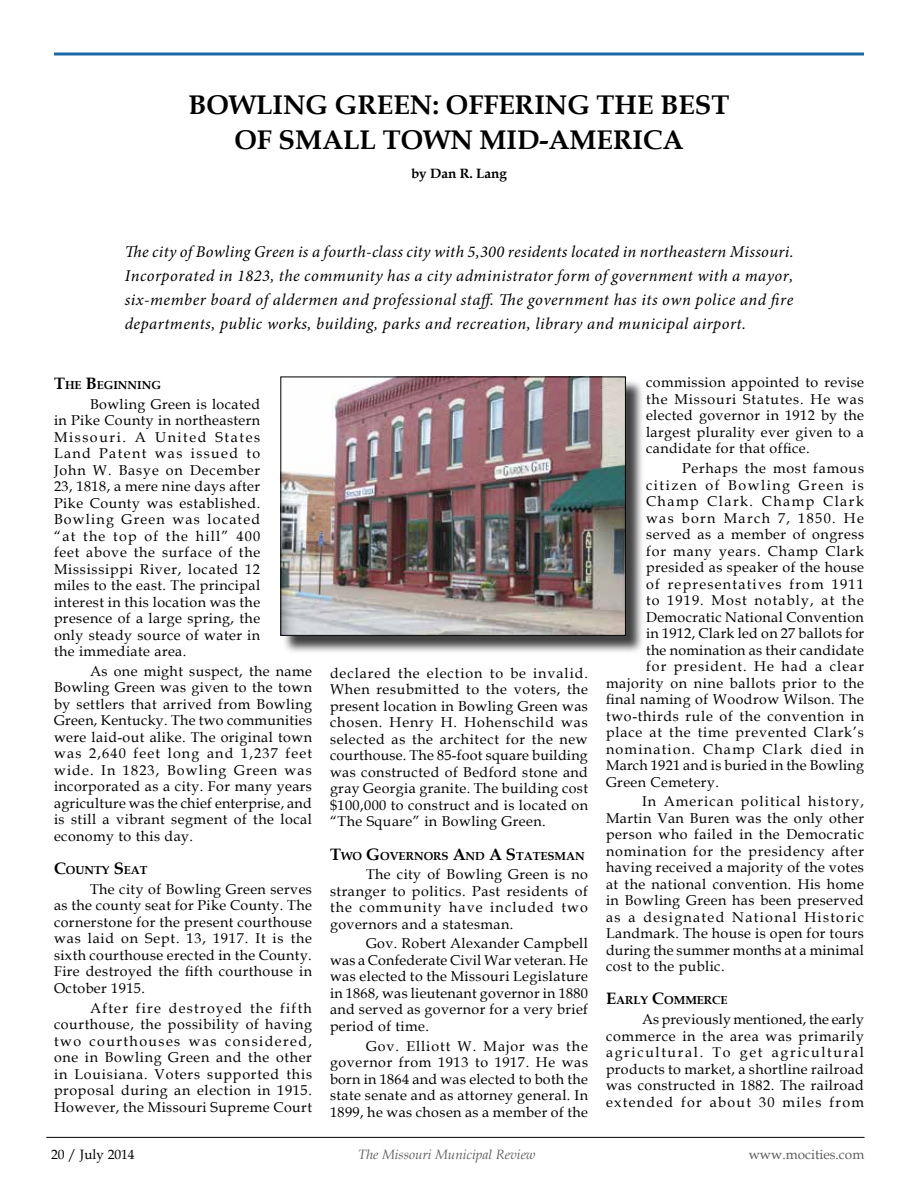
<style>
.page{position:relative;width:918px;height:1188px;background:#fff}
.page>*{position:absolute;margin:0;border:0;box-sizing:border-box;transform-origin:0 0}
.t1{font:700 27px/34.5px "Book Antiqua";color:#000;text-align:center}
.t2{font:italic 16.5px/24px "Minion Pro";letter-spacing:.03em;color:#000;text-align:justify}
.t3{font:14.25px/16.5px "Book Antiqua";letter-spacing:.03em;color:#000;text-align:justify}
.t4{font:14.25px "Book Antiqua";letter-spacing:.09em;color:#000}
.t5{font:14.25px "Book Antiqua";letter-spacing:.105em;color:#000}
.t6{font:14.25px "Book Antiqua";letter-spacing:.05em;color:#000}
.t7{font:14.25px "Book Antiqua";letter-spacing:.06em;color:#000}
.t8{font:14.25px "Book Antiqua";letter-spacing:.08em;color:#000}
.t9{font:14.25px "Book Antiqua";letter-spacing:.075em;color:#000}
.t10{font:14.25px "Book Antiqua";letter-spacing:.065em;color:#000}
.t11{font:14.25px "Book Antiqua";letter-spacing:.095em;color:#000}
.t12{font:14.25px "Book Antiqua";letter-spacing:.055em;color:#000}
.t13{font:italic 13.5px "Book Antiqua";color:#5e5e5f}
.t14{font:13.5px "Book Antiqua";color:#5e5e5f}
.t15{font:13.5px "Book Antiqua";color:#000}
.t16{font:700 13.5px "Book Antiqua";color:#000}
.t17{font:700 11.55px "Book Antiqua";color:#000}
.s1{font-size:16.5px}
</style>
<div class="page">
<hr style="left:46px;top:1137px;width:819px;height:1px;background:#000">
<svg style="left:54px;top:52px;width:810px;height:4px;background:#538ebc"></svg>
<div style="left:283px;top:379px;width:361px;height:276px;background:#000;opacity:.75"></div>
<img style="left:282px;top:379px;width:342px;height:255px">
<div style="left:280px;top:377px;width:346px;height:259px;border:1px solid #000"></div>
<h1 class="t1" style="left:189px;top:88px;width:542px">BOWLING GREEN: OFFERING THE BEST<br>OF SMALL TOWN MID-AMERICA</h1>
<p class="t16" style="left:411px;top:164px;width:97px">by Dan R. Lang</p>
<p class="t2" style="left:125px;top:240px;width:670px">The city of Bowling Green is a fourth-class city with 5,300 residents located in northeastern Missouri.<br>Incorporated in 1823, the community has a city administrator form of government with a mayor, six-member board of aldermen and professional staff. The government has its own police and fire departments, public works, building, parks and recreation, library and municipal airport.</p>
<p class="t17" style="left:54px;top:377px;width:107px"><span class="s1">T</span>HE <span class="s1">B</span>EGINNING</p>
<p class="t3" style="left:54px;top:395px;width:208px;text-indent:36px">Bowling Green is located in Pike County in northeastern Missouri. A United States Land Patent was issued to John W. Basye on December 23, 1818, a mere nine days after Pike County was established.<br>Bowling Green was located “at the top of the hill” 400 feet above the surface of the Mississippi River, located 12 miles to the east. The principal interest in this location was the presence of a large spring, the only steady source of water in the immediate area.</p>
<p class="t3" style="left:54px;top:662px;width:260px;text-indent:36px">As one might suspect, the name Bowling Green was given to the town by settlers that arrived from Bowling Green, Kentucky. The two communities were laid-out alike. The original town was 2,640 feet long and 1,237 feet wide. In 1823, Bowling Green was incorporated as a city. For many years agriculture was the chief enterprise, and is still a vibrant segment of the local economy to this day.</p>
<p class="t17" style="left:54px;top:862px;width:86px"><span class="s1">C</span>OUNTY <span class="s1">S</span>EAT</p>
<p class="t3" style="left:54px;top:880px;width:260px;text-indent:36px">The city of Bowling Green serves as the county seat for Pike County. The cornerstone for the present courthouse was laid on Sept. 13, 1917. It is the sixth courthouse erected in the County.<br>Fire destroyed the fifth courthouse in October 1915.</p>
<p class="t3" style="left:54px;top:999px;width:260px;text-indent:36px">After fire destroyed the fifth courthouse, the possibility of having two courthouses was considered, one in Bowling Green and the other in Louisiana. Voters supported this proposal during an election in 1915.<br>However, the Missouri Supreme Court</p>
<p class="t3" style="left:330px;top:664px;width:260px">declared the election to be invalid.<br>When resubmitted to the voters, the present location in Bowling Green was chosen. Henry H. Hohenschild was selected as the architect for the new courthouse. The 85-foot square building was constructed of Bedford stone and gray Georgia granite. The building cost $100,000 to construct and is located on “The Square” in Bowling Green.</p>
<p class="t17" style="left:330px;top:848px;width:196px"><span class="s1">T</span>WO <span class="s1">G</span>OVERNORS <span class="s1">A</span>ND <span class="s1">A S</span>TAT</p>
<p class="t17" style="left:540px;top:848px;width:46px">ESMAN</p>
<p class="t3" style="left:330px;top:866px;width:260px;text-indent:36px">The city of Bowling Green is no stranger to politics. Past residents of the community have included two governors and a statesman.</p>
<p class="t3" style="left:330px;top:935px;width:260px;text-indent:36px">Gov. Robert Alexander Campbell was a Confederate Civil War veteran. He was elected to the Missouri Legislature in 1868, was lieutenant governor in 1880 and served as governor for a very brief period of time.</p>
<p class="t3" style="left:330px;top:1037px;width:260px;text-indent:36px">Gov. Elliott W. Major was the governor from 1913 to 1917. He was born in 1864 and was elected to both the state senate and as attorney general. In 1899, he was chosen as a member of the</p>
<p class="t3" style="left:646px;top:374px;width:219px">commission appointed to revise the Missouri Statutes. He was elected governor in 1912 by the largest plurality ever given to a candidate for that office.</p>
<p class="t12" style="left:682px;top:458px;width:184px">Perhaps the most famous</p>
<p class="t5" style="left:646px;top:475px;width:219px">citizen of Bowling Green is</p>
<p class="t5" style="left:646px;top:491px;width:219px">Champ Clark. Champ Clark</p>
<p class="t11" style="left:646px;top:508px;width:219px">was born March 7, 1850. He</p>
<p class="t3" style="left:646px;top:526px;width:220px">served as a member of ongress</p>
<p class="t10" style="left:646px;top:541px;width:219px">for many years. Champ Clark</p>
<p class="t3" style="left:646px;top:559px;width:219px">presided as speaker of the house</p>
<p class="t4" style="left:646px;top:574px;width:219px">of representatives from 1911</p>
<p class="t8" style="left:646px;top:590px;width:219px">to 1919. Most notably, at the</p>
<p class="t3" style="left:646px;top:608px;width:219px">Democratic National Convention</p>
<p class="t3" style="left:646px;top:625px;width:220px">in 1912, Clark led on 27 ballots for</p>
<p class="t3" style="left:646px;top:641px;width:219px">the nomination as their candidate</p>
<p class="t9" style="left:646px;top:656px;width:220px">for president. He had a clear</p>
<p class="t3" style="left:606px;top:674px;width:260px">majority on nine ballots prior to the</p>
<p class="t3" style="left:606px;top:691px;width:260px">final naming of Woodrow Wilson. The</p>
<p class="t6" style="left:606px;top:706px;width:260px">two-thirds rule of the convention in</p>
<p class="t7" style="left:606px;top:722px;width:259px">place at the time prevented Clark’s</p>
<p class="t4" style="left:606px;top:739px;width:260px">nomination. Champ Clark died in</p>
<p class="t3" style="left:606px;top:757px;width:260px">March 1921 and is buried in the Bowling</p>
<p class="t3" style="left:606px;top:773px;width:114px">Green Cemetery.</p>
<p class="t3" style="left:606px;top:793px;width:260px;text-indent:36px">In American political history, Martin Van Buren was the only other person who failed in the Democratic nomination for the presidency after having received a majority of the votes at the national convention. His home in Bowling Green has been preserved as a designated National Historic Landmark. The house is open for tours during the summer months at a minimal cost to the public.</p>
<p class="t17" style="left:606px;top:993px;width:123px"><span class="s1">E</span>ARLY <span class="s1">C</span>OMMERCE</p>
<p class="t3" style="left:606px;top:1011px;width:260px;text-indent:36px">As previously mentioned, the early commerce in the area was primarily agricultural. To get agricultural products to market, a shortline railroad was constructed in 1882. The railroad extended for about 30 miles from</p>
<p class="t15" style="left:51px;top:1145px;width:85px">20 / July 2014</p>
<p class="t13" style="left:358px;top:1145px;width:179px">The Missouri Municipal Review</p>
<p class="t14" style="left:749px;top:1145px;width:117px">www.mocities.com</p>
</div>
